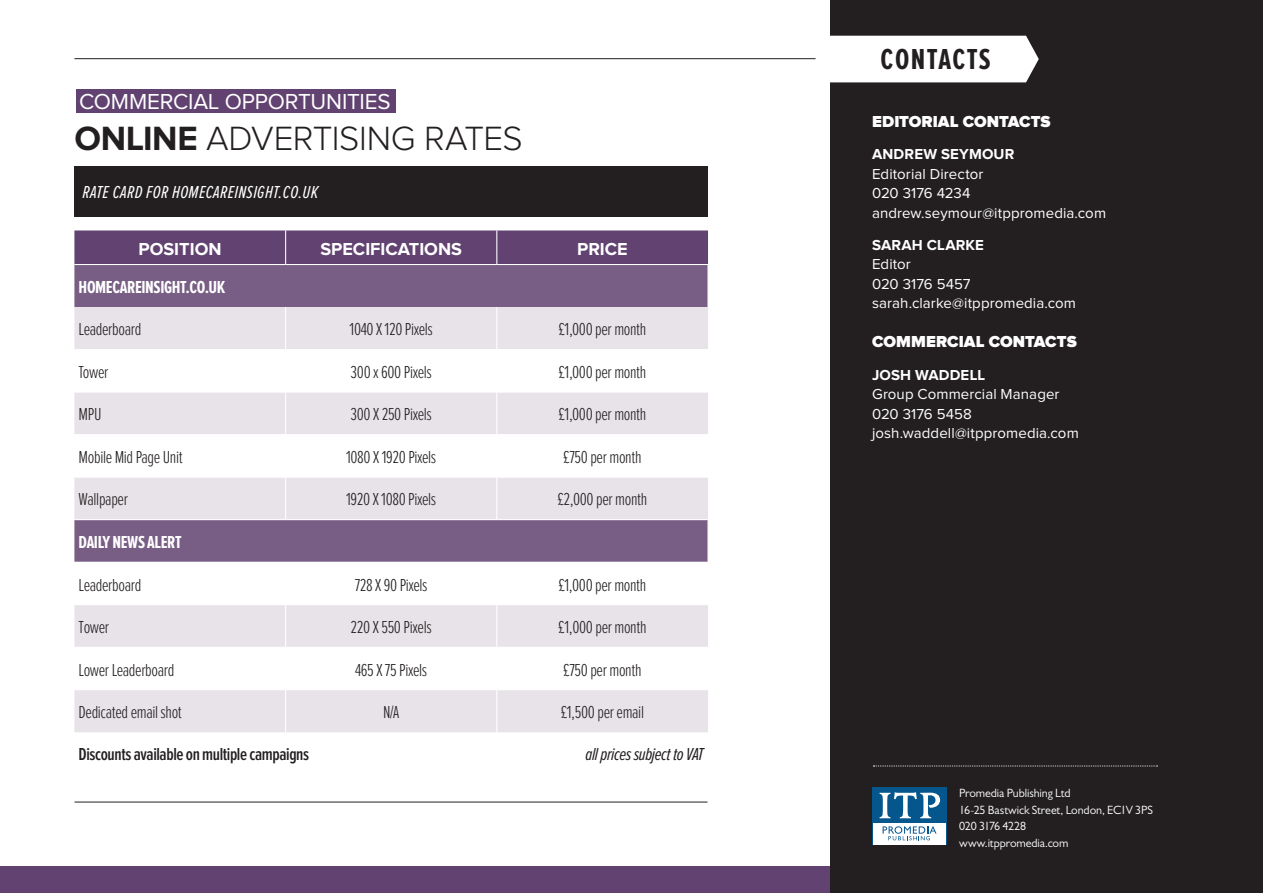
<style>
.page{position:relative;width:1263px;height:893px;background:#fff}
.page>*{position:absolute;margin:0;border:0;box-sizing:border-box;transform-origin:0 0}
.t1{font:300 34.95px "Proxima Nova";letter-spacing:-.015em;color:#231f20}
.t2{font:700 30px "Proxima Nova Ex Cn";letter-spacing:.05em;color:#231f20}
.t3{font:22.5px "Proxima Nova";letter-spacing:-.005em;color:#fff}
.t4{font:300 18px "Proxima Nova Ex Cn";letter-spacing:-.02em;color:#231f20}
.t5{font:600 18px "Proxima Nova Ex Cn";letter-spacing:-.02em;color:#231f20}
.t6{font:700 18px "Proxima Nova Ex Cn";letter-spacing:-.02em;color:#fff}
.t7{font:italic 18px "Proxima Nova Ex Cn";letter-spacing:.02em;color:#fff}
.t8{font:700 18px "Proxima Nova";color:#fff}
.t9{font:italic 18px "Proxima Nova Ex Cn";letter-spacing:-.02em;color:#231f20}
.t10{font:900 16.5px "Proxima Nova";color:#fff}
.t11{font:15px/19.5px "Proxima Nova";letter-spacing:.005em;color:#fff}
.t12{font:700 15px "Proxima Nova";letter-spacing:.01em;color:#fff}
.t13{font:12px/16.5px "Gill Sans MT Pro";letter-spacing:-.01em;color:#fff}
.s1{font-weight:700}
</style>
<div class="page">
<hr style="left:74px;top:58px;width:1114px;height:1px;background:#231f20">
<div style="left:0;top:866px;width:1263px;height:27px;background:#614271"></div>
<div style="left:831px;top:0;width:432px;height:893px;background:#231f20"></div>
<svg style="left:873px;top:766px;width:284px;height:1px"></svg>
<div style="left:815px;top:36px;width:224px;height:46px;background:#fff"></div>
<div style="left:872px;top:787px;width:74px;height:58px;background:#06568e"></div>
<div style="left:873px;top:823px;width:72px;height:21px;background:#fff"></div>
<svg style="left:879px;top:792px;width:61px;height:26px"></svg>
<svg style="left:883px;top:826px;width:53px;height:14px"></svg>
<div style="left:76px;top:89px;width:319px;height:23px;background:#614271"></div>
<div style="left:74px;top:166px;width:633px;height:51px;background:#231f20"></div>
<div style="left:74px;top:230px;width:634px;height:34px;background:#614271"></div>
<div style="left:74px;top:265px;width:633px;height:42px;background:#785e84"></div>
<div style="left:74px;top:307px;width:634px;height:425px;background:#e7e3e9"></div>
<svg style="left:74px;top:350px;width:634px;height:339px"></svg>
<div style="left:497px;top:350px;width:211px;height:42px;background:#fff"></div>
<hr style="left:497px;top:349px;width:211px;height:1px;background:#fff">
<hr style="left:497px;top:392px;width:211px;height:1px;background:#fff">
<hr style="left:497px;top:477px;width:211px;height:1px;background:#fff">
<hr style="left:497px;top:434px;width:211px;height:1px;background:#fff">
<hr style="left:497px;top:647px;width:211px;height:1px;background:#fff">
<hr style="left:497px;top:689px;width:211px;height:1px;background:#fff">
<hr style="left:74px;top:349px;width:211px;height:1px;background:#fff">
<hr style="left:286px;top:349px;width:210px;height:1px;background:#fff">
<hr style="left:74px;top:392px;width:211px;height:1px;background:#fff">
<hr style="left:286px;top:392px;width:210px;height:1px;background:#fff">
<hr style="left:74px;top:434px;width:211px;height:1px;background:#fff">
<hr style="left:286px;top:434px;width:210px;height:1px;background:#fff">
<hr style="left:74px;top:477px;width:211px;height:1px;background:#fff">
<hr style="left:286px;top:477px;width:210px;height:1px;background:#fff">
<hr style="left:74px;top:647px;width:211px;height:1px;background:#fff">
<hr style="left:286px;top:647px;width:210px;height:1px;background:#fff">
<hr style="left:74px;top:689px;width:211px;height:1px;background:#fff">
<hr style="left:286px;top:689px;width:210px;height:1px;background:#fff">
<hr style="left:285px;top:230px;width:1px;height:34px;background:#fff">
<hr style="left:496px;top:230px;width:1px;height:34px;background:#fff">
<hr style="left:285px;top:307px;width:1px;height:43px;background:#fff">
<hr style="left:496px;top:307px;width:1px;height:43px;background:#fff">
<hr style="left:285px;top:350px;width:1px;height:42px;background:#fff">
<hr style="left:496px;top:350px;width:1px;height:42px;background:#fff">
<hr style="left:285px;top:392px;width:1px;height:43px;background:#fff">
<hr style="left:496px;top:392px;width:1px;height:43px;background:#fff">
<hr style="left:285px;top:435px;width:1px;height:42px;background:#fff">
<hr style="left:496px;top:435px;width:1px;height:42px;background:#fff">
<hr style="left:285px;top:477px;width:1px;height:42px;background:#fff">
<hr style="left:496px;top:477px;width:1px;height:42px;background:#fff">
<hr style="left:285px;top:605px;width:1px;height:42px;background:#fff">
<hr style="left:496px;top:605px;width:1px;height:42px;background:#fff">
<hr style="left:285px;top:647px;width:1px;height:43px;background:#fff">
<hr style="left:496px;top:647px;width:1px;height:43px;background:#fff">
<hr style="left:285px;top:690px;width:1px;height:42px;background:#fff">
<hr style="left:496px;top:690px;width:1px;height:42px;background:#fff">
<hr style="left:74px;top:519px;width:212px;height:1px;background:#fff">
<hr style="left:286px;top:519px;width:211px;height:1px;background:#fff">
<hr style="left:497px;top:519px;width:211px;height:1px;background:#fff">
<hr style="left:707px;top:520px;width:1px;height:42px;background:#fff">
<hr style="left:74px;top:563px;width:1px;height:41px;background:#fff">
<hr style="left:74px;top:562px;width:212px;height:1px;background:#fff">
<hr style="left:286px;top:562px;width:211px;height:1px;background:#fff">
<hr style="left:497px;top:562px;width:210px;height:1px;background:#fff">
<hr style="left:285px;top:563px;width:1px;height:41px;background:#fff">
<hr style="left:496px;top:563px;width:1px;height:41px;background:#fff">
<hr style="left:707px;top:562px;width:1px;height:42px;background:#fff">
<hr style="left:74px;top:604px;width:212px;height:1px;background:#fff">
<hr style="left:286px;top:604px;width:211px;height:1px;background:#fff">
<hr style="left:497px;top:604px;width:211px;height:1px;background:#fff">
<hr style="left:75px;top:802px;width:632px;height:1px;background:#231f20">
<p class="t3" style="left:79px;top:89px;width:313px">COMMERCIAL OPPORTUNITIES</p>
<h1 class="t1" style="left:74px;top:119px;width:450px"><span class="s1">ONLINE</span> ADVERTISING RATES</h1>
<p class="t7" style="left:82px;top:184px;width:237px">RATE CARD FOR HOMECAREINSIGHT.CO.UK</p>
<p class="t8" style="left:138px;top:238px;width:85px">POSITION</p>
<p class="t8" style="left:320px;top:238px;width:143px">SPECIFICATIONS</p>
<p class="t8" style="left:577px;top:238px;width:52px">PRICE</p>
<p class="t6" style="left:79px;top:279px;width:148px">HOMECAREINSIGHT.CO.UK</p>
<p class="t4" style="left:79px;top:321px;width:64px">Leaderboard</p>
<p class="t4" style="left:350px;top:321px;width:85px">1040 X 120 Pixels</p>
<p class="t4" style="left:558px;top:321px;width:89px">£1,000 per month</p>
<p class="t4" style="left:79px;top:364px;width:31px">Tower</p>
<p class="t4" style="left:351px;top:364px;width:83px">300 x 600 Pixels</p>
<p class="t4" style="left:558px;top:364px;width:89px">£1,000 per month</p>
<p class="t4" style="left:79px;top:406px;width:24px">MPU</p>
<p class="t4" style="left:351px;top:406px;width:83px">300 X 250 Pixels</p>
<p class="t4" style="left:558px;top:406px;width:89px">£1,000 per month</p>
<p class="t4" style="left:79px;top:449px;width:106px">Mobile Mid Page Unit</p>
<p class="t4" style="left:346px;top:449px;width:92px">1080 X 1920 Pixels</p>
<p class="t4" style="left:563px;top:449px;width:80px">£750 per month</p>
<p class="t4" style="left:79px;top:491px;width:51px">Wallpaper</p>
<p class="t4" style="left:346px;top:491px;width:92px">1920 X 1080 Pixels</p>
<p class="t4" style="left:557px;top:491px;width:91px">£2,000 per month</p>
<p class="t6" style="left:79px;top:534px;width:104px">DAILY NEWS ALERT</p>
<p class="t4" style="left:79px;top:576px;width:64px">Leaderboard</p>
<p class="t4" style="left:355px;top:576px;width:74px">728 X 90 Pixels</p>
<p class="t4" style="left:558px;top:576px;width:89px">£1,000 per month</p>
<p class="t4" style="left:79px;top:619px;width:32px">Tower</p>
<p class="t4" style="left:351px;top:619px;width:83px">220 X 550 Pixels</p>
<p class="t4" style="left:558px;top:619px;width:90px">£1,000 per month</p>
<p class="t4" style="left:79px;top:661px;width:97px">Lower Leaderboard</p>
<p class="t4" style="left:355px;top:661px;width:73px">465 X 75 Pixels</p>
<p class="t4" style="left:563px;top:661px;width:80px">£750 per month</p>
<p class="t4" style="left:79px;top:704px;width:105px">Dedicated email shot</p>
<p class="t4" style="left:383px;top:704px;width:18px">N/A</p>
<p class="t4" style="left:561px;top:704px;width:85px">£1,500 per email</p>
<p class="t5" style="left:79px;top:746px;width:232px">Discounts available on multiple campaigns</p>
<p class="t9" style="left:585px;top:746px;width:120px">all prices subject to VAT</p>
<h2 class="t2" style="left:881px;top:45px;width:112px">CONTACTS</h2>
<p class="t10" style="left:872px;top:112px;width:180px">EDITORIAL CONTACTS</p>
<p class="t12" style="left:872px;top:146px;width:144px">ANDREW SEYMOUR</p>
<p class="t11" style="left:872px;top:164px;width:236px">Editorial Director<br>020 3176 4234 andrew.seymour@itppromedia.com</p>
<p class="t12" style="left:872px;top:236px;width:113px">SARAH CLARKE</p>
<p class="t11" style="left:872px;top:255px;width:205px">Editor<br>020 3176 5457 sarah.clarke@itppromedia.com</p>
<p class="t10" style="left:872px;top:332px;width:206px">COMMERCIAL CONTACTS</p>
<p class="t12" style="left:872px;top:366px;width:115px">JOSH WADDELL</p>
<p class="t11" style="left:872px;top:385px;width:208px">Group Commercial Manager<br>020 3176 5458 josh.waddell@itppromedia.com</p>
<p class="t13" style="left:959px;top:785px;width:195px">Promedia Publishing Ltd<br>16-25 Bastwick Street, London, EC1V 3PS<br>020 3176 4228<br>www.itppromedia.com</p>
</div>
